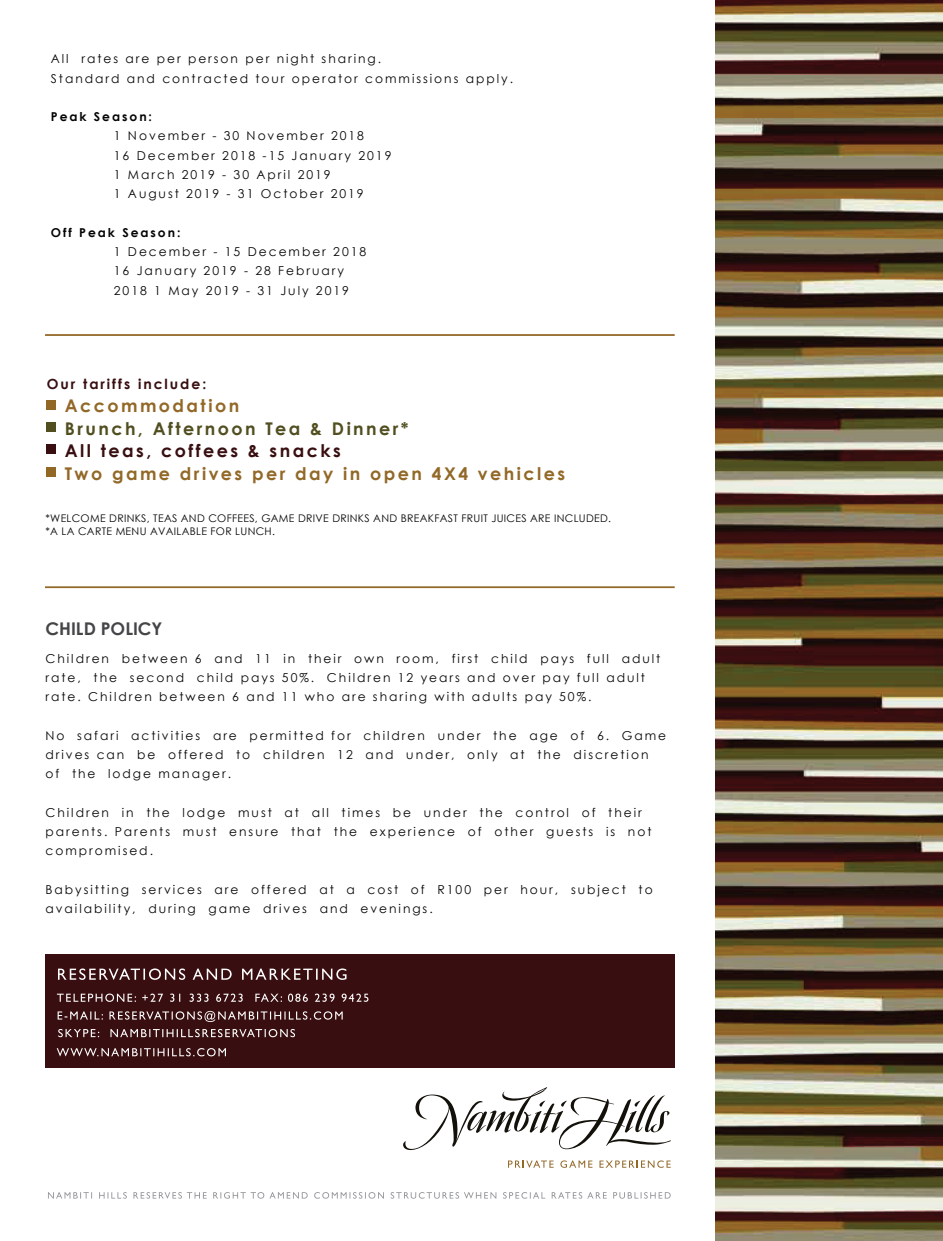
<style>
.page{position:relative;width:943px;height:1241px;background:#fff}
.page>*{position:absolute;margin:0;border:0;box-sizing:border-box;transform-origin:0 0}
.t1{font:700 17.5px "Century Gothic";letter-spacing:.14em;color:#926827}
.t2{font:700 17.5px "Century Gothic";letter-spacing:.14em;color:#514f20}
.t3{font:700 17.5px "Century Gothic";letter-spacing:.14em;color:#380e10}
.t4{font:700 17.5px "Century Gothic";color:#444547}
.t5{font:700 14px "Century Gothic";letter-spacing:.14em;color:#380e10}
.t6{font:12.25px/19.2px "Century Gothic";letter-spacing:.16em;color:#040503}
.t7{font:700 12.25px "Century Gothic";letter-spacing:.16em;color:#040503}
.t8{font:10.5px/13.3px "Century Gothic";letter-spacing:.03em;color:#040503}
</style>
<div class="page">
<hr style="left:45px;top:334px;width:629px;height:2px;background:#926827">
<hr style="left:45px;top:586px;width:629px;height:2px;background:#926827">
<div style="left:46px;top:400px;width:10px;height:9px;background:#926827"></div>
<div style="left:46px;top:444px;width:10px;height:9px;background:#380e10"></div>
<div style="left:46px;top:422px;width:10px;height:10px;background:#514f20"></div>
<div style="left:46px;top:467px;width:10px;height:10px;background:#926827"></div>
<img style="left:715px;top:0;width:228px;height:1240px">
<div style="left:46px;top:954px;width:628px;height:113px;background:#380e10"></div>
<svg style="left:58px;top:968px;width:288px;height:11px"></svg>
<svg style="left:57px;top:993px;width:311px;height:8px"></svg>
<svg style="left:58px;top:1010px;width:285px;height:11px"></svg>
<svg style="left:57px;top:1048px;width:169px;height:8px"></svg>
<svg style="left:48px;top:1192px;width:622px;height:6px"></svg>
<svg style="left:58px;top:1029px;width:41px;height:8px"></svg>
<svg style="left:110px;top:1029px;width:185px;height:8px"></svg>
<svg style="left:508px;top:1160px;width:45px;height:7px"></svg>
<svg style="left:560px;top:1160px;width:32px;height:7px"></svg>
<svg style="left:599px;top:1160px;width:71px;height:7px"></svg>
<svg style="left:403px;top:1087px;width:268px;height:62px"></svg>
<p class="t6" style="left:51px;top:49px;width:464px">All rates are per person per night sharing.<br>Standard and contracted tour operator commissions apply.</p>
<p class="t7" style="left:51px;top:109px;width:103px">Peak Season:</p>
<p class="t6" style="left:114px;top:126px;width:279px">1 November - 30 November 2018<br>16 December 2018 -15 January 2019<br>1 March 2019 - 30 April 2019<br>1 August 2019 - 31 October 2019</p>
<p class="t7" style="left:51px;top:224px;width:131px">Off Peak Season:</p>
<p class="t6" style="left:114px;top:242px;width:254px">1 December - 15 December 2018<br>16 January 2019 - 28 February<br>2018 1 May 2019 - 31 July 2019</p>
<p class="t5" style="left:47px;top:375px;width:161px">Our tariffs include:</p>
<h1 class="t1" style="left:65px;top:394px;width:176px">Accommodation</h1>
<h1 class="t2" style="left:65px;top:417px;width:345px">Brunch, Afternoon Tea &amp; Dinner*</h1>
<h1 class="t3" style="left:65px;top:440px;width:277px">All teas, coffees &amp; snacks</h1>
<h1 class="t1" style="left:65px;top:462px;width:502px">Two game drives per day in open 4X4 vehicles</h1>
<p class="t8" style="left:46px;top:511px;width:567px">*WELCOME DRINKS, TEAS AND COFFEES, GAME DRIVE DRINKS AND BREAKFAST FRUIT JUICES ARE INCLUDED. *A LA CARTE MENU AVAILABLE FOR LUNCH.</p>
<h1 class="t4" style="left:46px;top:618px;width:118px">CHILD POLICY</h1>
<p class="t6" style="left:46px;top:648px;width:616px">Children between 6 and 11 in their own room, first child pays full adult rate, the second child pays 50%. Children 12 years and over pay full adult rate. Children between 6 and 11 who are sharing with adults pay 50%.</p>
<p class="t6" style="left:46px;top:725px;width:622px">No safari activities are permitted for children under the age of 6. Game drives can be offered to children 12 and under, only at the discretion<br>of the lodge manager.</p>
<p class="t6" style="left:46px;top:802px;width:607px">Children in the lodge must at all times be under the control of their parents. Parents must ensure that the experience of other guests is not compromised.</p>
<p class="t6" style="left:46px;top:879px;width:608px">Babysitting services are offered at a cost of R100 per hour, subject to availability, during game drives and evenings.</p>
</div>
